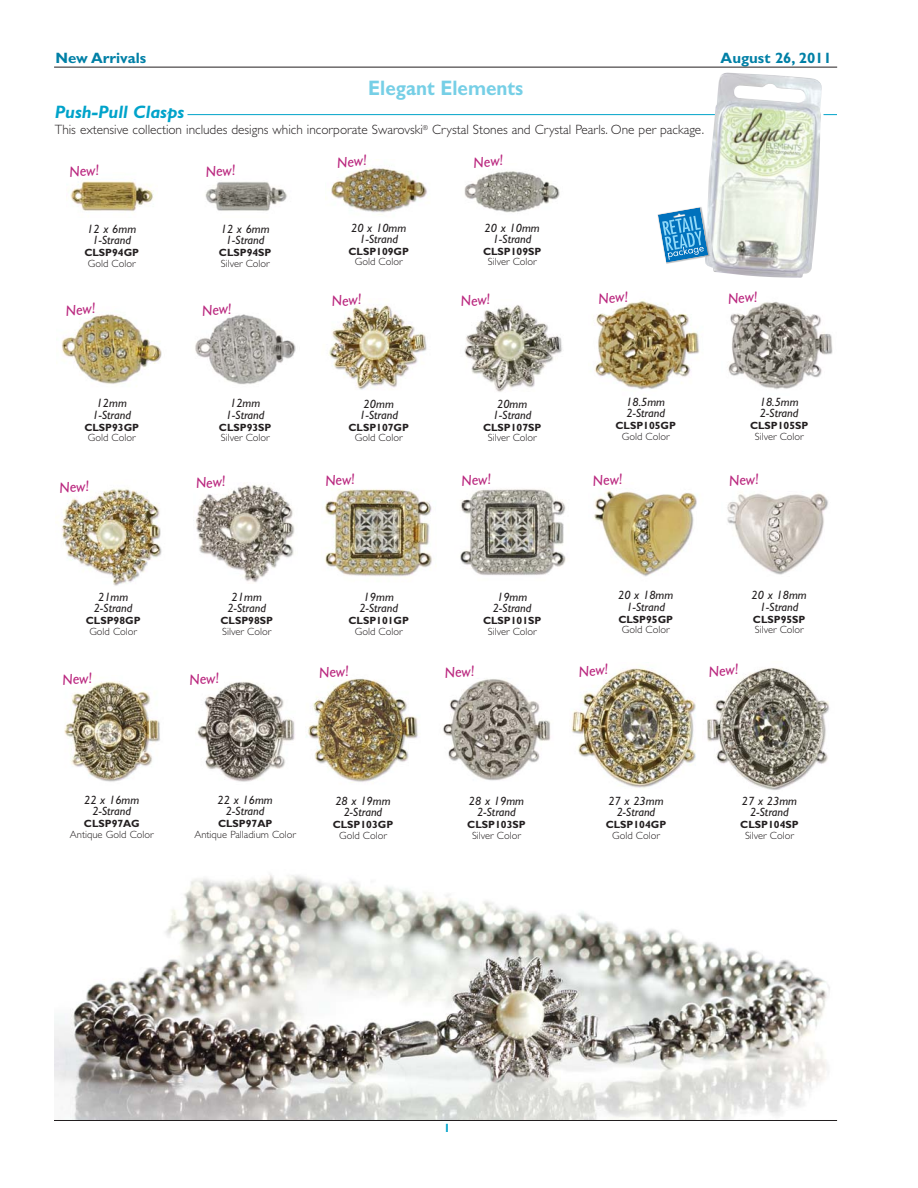
<style>
.page{position:relative;width:918px;height:1188px;background:#fff}
.page>*{position:absolute;margin:0;border:0;box-sizing:border-box;transform-origin:0 0}
.t1{font:700 21px "Gill Sans";color:#76cfe6;scale:.9 1}
.t2{font:italic 700 18px "Gill Sans";color:#00a3ca}
.t3{font:italic 15px "Gill Sans";color:#ba287f}
.t4{font:700 15px "Gill Sans";color:#0080a6}
.t5{font:300 13.5px "Gill Sans";color:#231f20}
.t6{font:italic 12px/11.2px "Gill Sans";color:#231f20;text-align:center}
.t7{font:700 12px "Gill Sans";color:#00a3ca}
.t8{font:300 10.5px "Gill Sans";color:#231f20}
.t9{font:700 10.5px "Gill Sans";color:#231f20}
</style>
<div class="page">
<hr style="left:54px;top:67px;width:783px;height:1px;background:#231f20">
<hr style="left:188px;top:114px;width:528px;height:1px;background:#00a3ca">
<svg style="left:824px;top:114px;width:13px;height:1px"></svg>
<img style="left:705px;top:72px;width:117px;height:206px">
<img style="left:54px;top:874px;width:776px;height:246px">
<img style="left:657px;top:202px;width:50px;height:68px">
<img style="left:708px;top:216px;width:7px;height:47px">
<svg style="left:658px;top:207px;width:50px;height:56px"></svg>
<img style="left:70px;top:181px;width:84px;height:31px">
<img style="left:205px;top:182px;width:82px;height:29px">
<img style="left:331px;top:167px;width:96px;height:48px">
<img style="left:464px;top:171px;width:96px;height:42px">
<img style="left:329px;top:305px;width:98px;height:85px">
<img style="left:464px;top:305px;width:98px;height:87px">
<img style="left:61px;top:314px;width:101px;height:70px">
<img style="left:195px;top:314px;width:101px;height:71px">
<img style="left:594px;top:299px;width:106px;height:91px">
<img style="left:728px;top:302px;width:105px;height:88px">
<img style="left:61px;top:488px;width:101px;height:98px">
<img style="left:196px;top:485px;width:99px;height:98px">
<img style="left:325px;top:489px;width:107px;height:87px">
<img style="left:460px;top:489px;width:106px;height:86px">
<img style="left:64px;top:681px;width:96px;height:101px">
<img style="left:197px;top:682px;width:98px;height:100px">
<img style="left:594px;top:490px;width:103px;height:87px">
<img style="left:727px;top:493px;width:101px;height:82px">
<img style="left:305px;top:678px;width:113px;height:105px">
<img style="left:443px;top:679px;width:108px;height:102px">
<img style="left:571px;top:668px;width:258px;height:122px">
<hr style="left:54px;top:1120px;width:783px;height:1px;background:#231f20">
<p class="t4" style="left:56px;top:52px;width:92px">New Arrivals</p>
<p class="t4" style="left:721px;top:52px;width:113px">August 26, 2011</p>
<h2 class="t2" style="left:55px;top:105px;width:131px">Push-Pull Clasps</h2>
<p class="t5" style="left:55px;top:125px;width:651px">This extensive collection includes designs which incorporate Swarovski<sup>®</sup> Crystal Stones and Crystal Pearls. One per package.</p>
<h1 class="t1" style="left:368px;top:81px;width:174px">Elegant Elements</h1>
<p class="t3" style="left:69px;top:167px;width:31px;rotate:-5deg">New!</p>
<p class="t3" style="left:205px;top:167px;width:31px;rotate:-5deg">New!</p>
<p class="t6" style="left:87px;top:225px;width:50px">12 x 6mm<br>1-Strand</p>
<p class="t9" style="left:84px;top:249px;width:56px">CLSP94GP</p>
<p class="t8" style="left:88px;top:260px;width:49px">Gold Color</p>
<p class="t6" style="left:221px;top:225px;width:50px">12 x 6mm<br>1-Strand</p>
<p class="t9" style="left:219px;top:249px;width:54px">CLSP94SP</p>
<p class="t8" style="left:221px;top:260px;width:50px">Silver Color</p>
<p class="t3" style="left:65px;top:306px;width:31px;rotate:-5deg">New!</p>
<p class="t3" style="left:202px;top:306px;width:31px;rotate:-5deg">New!</p>
<p class="t6" style="left:92px;top:399px;width:40px">12mm<br>1-Strand</p>
<p class="t9" style="left:84px;top:423px;width:56px">CLSP93GP</p>
<p class="t8" style="left:88px;top:434px;width:49px">Gold Color</p>
<p class="t6" style="left:226px;top:399px;width:40px">12mm<br>1-Strand</p>
<p class="t9" style="left:219px;top:423px;width:54px">CLSP93SP</p>
<p class="t8" style="left:221px;top:434px;width:50px">Silver Color</p>
<p class="t3" style="left:337px;top:157px;width:31px;rotate:-5deg">New!</p>
<p class="t3" style="left:473px;top:157px;width:31px;rotate:-5deg">New!</p>
<p class="t6" style="left:351px;top:223px;width:57px">20 x 10mm<br>1-Strand</p>
<p class="t9" style="left:348px;top:248px;width:62px">CLSP109GP</p>
<p class="t8" style="left:355px;top:258px;width:49px">Gold Color</p>
<p class="t6" style="left:485px;top:223px;width:57px">20 x 10mm<br>1-Strand</p>
<p class="t9" style="left:483px;top:248px;width:60px">CLSP109SP</p>
<p class="t8" style="left:488px;top:258px;width:50px">Silver Color</p>
<p class="t3" style="left:331px;top:296px;width:31px;rotate:-5deg">New!</p>
<p class="t3" style="left:460px;top:296px;width:31px;rotate:-5deg">New!</p>
<p class="t6" style="left:359px;top:399px;width:40px">20mm<br>1-Strand</p>
<p class="t9" style="left:348px;top:424px;width:62px">CLSP107GP</p>
<p class="t8" style="left:355px;top:434px;width:49px">Gold Color</p>
<p class="t6" style="left:493px;top:399px;width:40px">20mm<br>1-Strand</p>
<p class="t9" style="left:483px;top:424px;width:60px">CLSP107SP</p>
<p class="t8" style="left:488px;top:434px;width:50px">Silver Color</p>
<p class="t3" style="left:598px;top:294px;width:31px;rotate:-5deg">New!</p>
<p class="t3" style="left:727px;top:294px;width:31px;rotate:-5deg">New!</p>
<p class="t6" style="left:626px;top:397px;width:40px;text-align:left">18.5mm<br>2-Strand</p>
<p class="t9" style="left:615px;top:422px;width:62px">CLSP105GP</p>
<p class="t8" style="left:622px;top:432px;width:49px">Gold Color</p>
<p class="t6" style="left:760px;top:397px;width:40px;text-align:left">18.5mm<br>2-Strand</p>
<p class="t9" style="left:750px;top:422px;width:60px">CLSP105SP</p>
<p class="t8" style="left:755px;top:432px;width:50px">Silver Color</p>
<p class="t3" style="left:59px;top:483px;width:31px;rotate:-5deg">New!</p>
<p class="t6" style="left:94px;top:593px;width:40px">21mm<br>2-Strand</p>
<p class="t9" style="left:86px;top:617px;width:56px">CLSP98GP</p>
<p class="t8" style="left:89px;top:627px;width:49px">Gold Color</p>
<p class="t3" style="left:325px;top:476px;width:31px;rotate:-5deg">New!</p>
<p class="t3" style="left:461px;top:476px;width:31px;rotate:-5deg">New!</p>
<p class="t3" style="left:195px;top:478px;width:31px;rotate:-5deg">New!</p>
<p class="t3" style="left:592px;top:476px;width:31px;rotate:-5deg">New!</p>
<p class="t6" style="left:227px;top:593px;width:40px">21mm<br>2-Strand</p>
<p class="t9" style="left:220px;top:617px;width:54px">CLSP98SP</p>
<p class="t8" style="left:222px;top:627px;width:50px">Silver Color</p>
<p class="t6" style="left:359px;top:592px;width:40px">19mm<br>2-Strand</p>
<p class="t9" style="left:348px;top:617px;width:62px">CLSP101GP</p>
<p class="t8" style="left:355px;top:627px;width:49px">Gold Color</p>
<p class="t6" style="left:493px;top:592px;width:40px">19mm<br>2-Strand</p>
<p class="t9" style="left:483px;top:617px;width:60px">CLSP101SP</p>
<p class="t8" style="left:488px;top:627px;width:50px">Silver Color</p>
<p class="t6" style="left:618px;top:591px;width:57px">20 x 18mm<br>1-Strand</p>
<p class="t9" style="left:618px;top:615px;width:56px">CLSP95GP</p>
<p class="t8" style="left:622px;top:626px;width:49px">Gold Color</p>
<p class="t3" style="left:729px;top:476px;width:31px;rotate:-5deg">New!</p>
<p class="t6" style="left:752px;top:591px;width:57px">20 x 18mm<br>1-Strand</p>
<p class="t9" style="left:753px;top:615px;width:54px">CLSP95SP</p>
<p class="t8" style="left:755px;top:626px;width:50px">Silver Color</p>
<p class="t3" style="left:62px;top:675px;width:31px;rotate:-5deg">New!</p>
<p class="t3" style="left:189px;top:675px;width:31px;rotate:-5deg">New!</p>
<p class="t3" style="left:319px;top:668px;width:31px;rotate:-5deg">New!</p>
<p class="t3" style="left:444px;top:668px;width:31px;rotate:-5deg">New!</p>
<p class="t3" style="left:578px;top:666px;width:31px;rotate:-5deg">New!</p>
<p class="t3" style="left:708px;top:666px;width:31px;rotate:-5deg">New!</p>
<p class="t6" style="left:84px;top:796px;width:57px">22 x 16mm<br>2-Strand</p>
<p class="t9" style="left:84px;top:820px;width:57px">CLSP97AG</p>
<p class="t8" style="left:70px;top:831px;width:85px">Antique Gold Color</p>
<p class="t6" style="left:218px;top:796px;width:57px">22 x 16mm<br>2-Strand</p>
<p class="t9" style="left:218px;top:820px;width:56px">CLSP97AP</p>
<p class="t8" style="left:194px;top:831px;width:103px">Antique Palladium Color</p>
<p class="t6" style="left:335px;top:797px;width:57px">28 x 19mm<br>2-Strand</p>
<p class="t9" style="left:333px;top:821px;width:62px">CLSP103GP</p>
<p class="t8" style="left:339px;top:832px;width:49px">Gold Color</p>
<p class="t6" style="left:469px;top:797px;width:57px">28 x 19mm<br>2-Strand</p>
<p class="t9" style="left:467px;top:821px;width:60px">CLSP103SP</p>
<p class="t8" style="left:472px;top:832px;width:50px">Silver Color</p>
<p class="t6" style="left:608px;top:797px;width:57px">27 x 23mm<br>2-Strand</p>
<p class="t9" style="left:606px;top:821px;width:62px">CLSP104GP</p>
<p class="t8" style="left:612px;top:832px;width:49px">Gold Color</p>
<p class="t6" style="left:742px;top:797px;width:57px">27 x 23mm<br>2-Strand</p>
<p class="t9" style="left:740px;top:821px;width:60px">CLSP104SP</p>
<p class="t8" style="left:745px;top:832px;width:50px">Silver Color</p>
<p class="t7" style="left:444px;top:1124px;width:8px">1</p>
</div>
